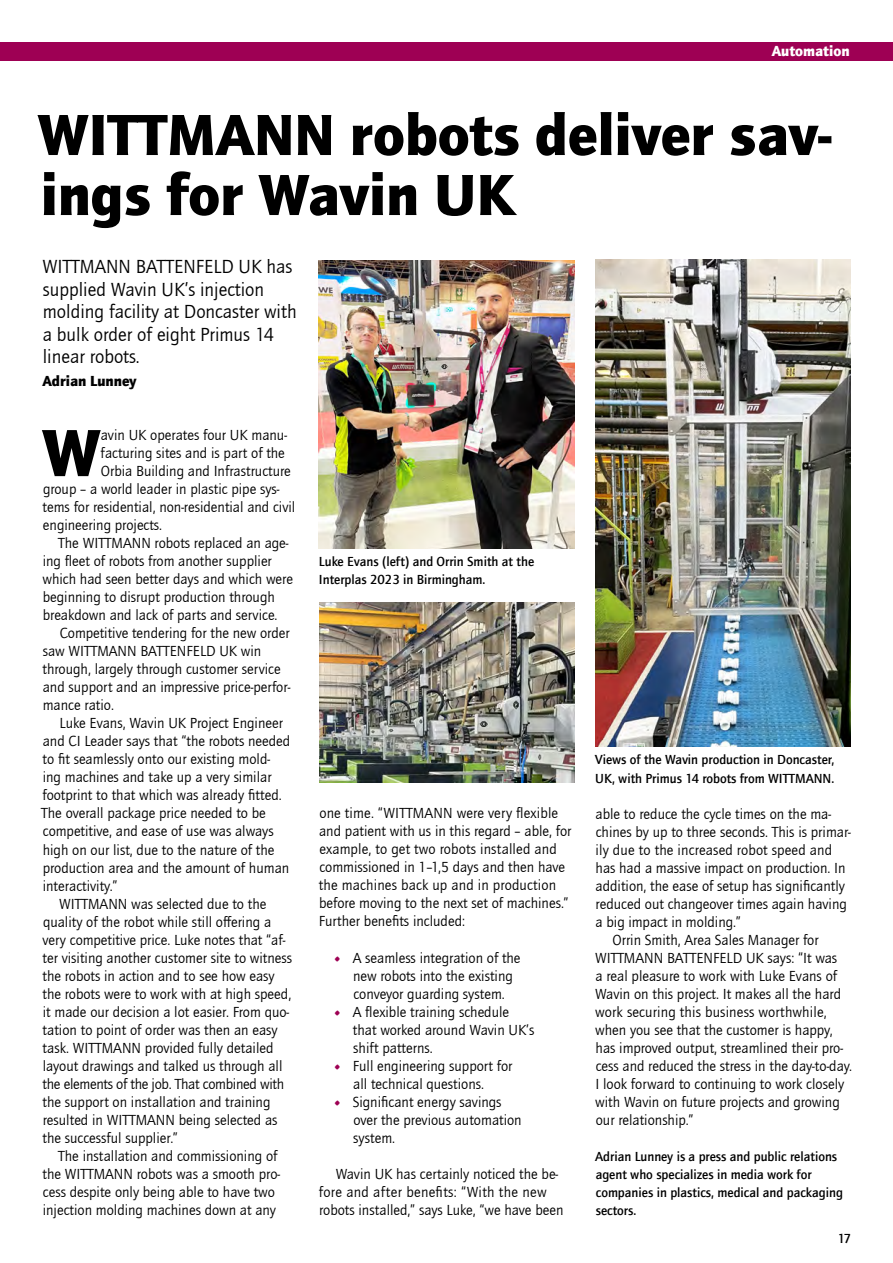
<style>
.page{position:relative;width:893px;height:1263px;background:#fff}
.page>*{position:absolute;margin:0;border:0;box-sizing:border-box;transform-origin:0 0}
.t1{font:900 69px "Quay Sans ITC Com";color:#000}
.t2{font:900 60px/60px "Quay Sans ITC Com";color:#000}
.t3{font:19.5px/22.5px "Quay Sans ITC Com";color:#000}
.t4{font:15px/18px "Quay Sans ITC Com";color:#000}
.t5{font:15px "Quay Sans ITC Com";letter-spacing:-.02em;color:#000}
.t6{font:900 15px "Quay Sans ITC Com";color:#000}
.t7{font:900 15px "Quay Sans ITC Com";color:#fff}
.t8{font:500 13.5px/18px "Quay Sans ITC Com";color:#000}
.s1{font-family:"Warnock Pro";font-size:18px;color:#9e0054}
</style>
<div class="page">
<div style="left:0;top:43px;width:893px;height:18px;background:#9e0054"></div>
<img style="left:319px;top:602px;width:255px;height:180px">
<img style="left:595px;top:260px;width:255px;height:486px">
<img style="left:319px;top:260px;width:255px;height:289px">
<p class="t7" style="left:772px;top:41px;width:79px">Automation</p>
<h2 class="t2" style="left:38px;top:103px;width:795px">WITTMANN robots deliver sav&shy;ings for Wavin UK</h2>
<h3 class="t3" style="left:42px;top:255px;width:256px">WITTMANN BATTENFELD UK has supplied Wavin UK’s injection molding facility at Doncaster with a bulk order of eight Primus 14 linear robots.</h3>
<p class="t6" style="left:42px;top:371px;width:96px">Adrian Lunney</p>
<h1 class="t1" style="left:42px;top:408px;width:60px">W</h1>
<p class="t4" style="left:101px;top:426px;width:188px">avin UK operates four UK manu-</p>
<p class="t4" style="left:101px;top:444px;width:186px">facturing sites and is part of the</p>
<p class="t4" style="left:101px;top:462px;width:192px">Orbia Building and Infrastructure</p>
<p class="t4" style="left:43px;top:480px;width:238px">group – a world leader in plastic pipe sys-</p>
<p class="t4" style="left:43px;top:498px;width:254px">tems for residential, non-residential and civil</p>
<p class="t4" style="left:43px;top:516px;width:121px">engineering projects.</p>
<p class="t4" style="left:58px;top:534px;width:232px">The WITTMANN robots replaced an age-</p>
<p class="t4" style="left:43px;top:552px;width:231px">ing fleet of robots from another supplier</p>
<p class="t4" style="left:42px;top:570px;width:252px">which had seen better days and which were</p>
<p class="t4" style="left:43px;top:588px;width:234px">beginning to disrupt production through</p>
<p class="t4" style="left:43px;top:606px;width:236px">breakdown and lack of parts and service.</p>
<p class="t4" style="left:60px;top:624px;width:231px">Competitive tendering for the new order</p>
<p class="t4" style="left:43px;top:642px;width:220px">saw WITTMANN BATTENFELD UK win</p>
<p class="t4" style="left:43px;top:660px;width:240px">through, largely through customer service</p>
<p class="t4" style="left:43px;top:678px;width:249px">and support and an impressive price-perfor-</p>
<p class="t4" style="left:43px;top:696px;width:73px">mance ratio.</p>
<p class="t4" style="left:60px;top:714px;width:225px">Luke Evans, Wavin UK Project Engineer</p>
<p class="t4" style="left:43px;top:732px;width:249px">and CI Leader says that “the robots needed</p>
<p class="t4" style="left:43px;top:750px;width:229px">to fit seamlessly onto our existing mold-</p>
<p class="t4" style="left:43px;top:768px;width:230px">ing machines and take up a very similar</p>
<p class="t4" style="left:43px;top:786px;width:241px">footprint to that which was already fitted.</p>
<p class="t4" style="left:41px;top:804px;width:226px">The overall package price needed to be</p>
<p class="t4" style="left:43px;top:822px;width:232px">competitive, and ease of use was always</p>
<p class="t4" style="left:43px;top:840px;width:233px">high on our list, due to the nature of the</p>
<p class="t4" style="left:43px;top:858px;width:248px">production area and the amount of human</p>
<p class="t4" style="left:43px;top:876px;width:76px">interactivity.”</p>
<p class="t4" style="left:59px;top:894px;width:209px">WITTMANN was selected due to the</p>
<p class="t4" style="left:43px;top:912px;width:230px">quality of the robot while still offering a</p>
<p class="t4" style="left:43px;top:930px;width:244px">very competitive price. Luke notes that “af-</p>
<p class="t4" style="left:43px;top:948px;width:251px">ter visiting another customer site to witness</p>
<p class="t4" style="left:43px;top:966px;width:234px">the robots in action and to see how easy</p>
<p class="t4" style="left:43px;top:984px;width:250px">the robots were to work with at high speed,</p>
<p class="t4" style="left:43px;top:1003px;width:248px">it made our decision a lot easier. From quo-</p>
<p class="t4" style="left:43px;top:1021px;width:237px">tation to point of order was then an easy</p>
<p class="t4" style="left:43px;top:1039px;width:233px">task. WITTMANN provided fully detailed</p>
<p class="t4" style="left:43px;top:1057px;width:241px">layout drawings and talked us through all</p>
<p class="t5" style="left:43px;top:1075px;width:243px">the elements of the job. That combined with</p>
<p class="t4" style="left:43px;top:1093px;width:229px">the support on installation and training</p>
<p class="t4" style="left:43px;top:1111px;width:236px">resulted in WITTMANN being selected as</p>
<p class="t4" style="left:43px;top:1129px;width:137px">the successful supplier.”</p>
<p class="t4" style="left:58px;top:1147px;width:221px">The installation and commissioning of</p>
<p class="t4" style="left:43px;top:1165px;width:239px">the WITTMANN robots was a smooth pro-</p>
<p class="t4" style="left:43px;top:1183px;width:233px">cess despite only being able to have two</p>
<p class="t4" style="left:43px;top:1201px;width:235px">injection molding machines down at any</p>
<p class="t8" style="left:319px;top:553px;width:217px">Luke Evans (left) and Orrin Smith at the<br>Interplas 2023 in Birmingham.</p>
<p class="t4" style="left:319px;top:804px;width:254px">one time. “WITTMANN were very flexible and patient with us in this regard – able, for example, to get two robots installed and commissioned in 1–1,5 days and then have the machines back up and in production before moving to the next set of machines.” Further benefits included:</p>
<p class="t4" style="left:353px;top:949px;width:169px;text-indent:-19px"><span class="s1">•</span> A seamless integration of the new robots into the existing conveyor guarding system.</p>
<p class="t4" style="left:353px;top:1003px;width:183px;text-indent:-19px"><span class="s1">•</span> A flexible training schedule that worked around Wavin UK’s shift patterns.</p>
<p class="t4" style="left:353px;top:1057px;width:161px;text-indent:-19px"><span class="s1">•</span> Full engineering support for all technical questions.</p>
<p class="t4" style="left:353px;top:1093px;width:170px;text-indent:-19px"><span class="s1">•</span> Significant energy savings over the previous automation system.</p>
<p class="t4" style="left:319px;top:1165px;width:246px;text-indent:17px">Wavin UK has certainly noticed the be&shy;fore and after benefits: “With the new robots installed,” says Luke, “we have been</p>
<p class="t8" style="left:595px;top:751px;width:241px">Views of the Wavin production in Doncaster,<br>UK, with Primus 14 robots from WITTMANN.</p>
<p class="t4" style="left:596px;top:804px;width:237px">able to reduce the cycle times on the ma-</p>
<p class="t4" style="left:596px;top:822px;width:257px">chines by up to three seconds. This is primar-</p>
<p class="t4" style="left:596px;top:840px;width:238px">ily due to the increased robot speed and</p>
<p class="t4" style="left:596px;top:858px;width:251px">has had a massive impact on production. In</p>
<p class="t4" style="left:596px;top:876px;width:251px">addition, the ease of setup has significantly</p>
<p class="t4" style="left:596px;top:894px;width:253px">reduced out changeover times again having</p>
<p class="t4" style="left:596px;top:913px;width:147px">a big impact in molding.”</p>
<p class="t4" style="left:612px;top:931px;width:208px">Orrin Smith, Area Sales Manager for</p>
<p class="t4" style="left:595px;top:949px;width:244px">WITTMANN BATTENFELD UK says: “It was</p>
<p class="t4" style="left:596px;top:967px;width:243px">a real pleasure to work with Luke Evans of</p>
<p class="t4" style="left:595px;top:985px;width:248px">Wavin on this project. It makes all the hard</p>
<p class="t4" style="left:595px;top:1003px;width:233px">work securing this business worthwhile,</p>
<p class="t4" style="left:595px;top:1021px;width:239px">when you see that the customer is happy,</p>
<p class="t4" style="left:596px;top:1039px;width:249px">has improved output, streamlined their pro-</p>
<p class="t4" style="left:596px;top:1057px;width:258px">cess and reduced the stress in the day-to-day.</p>
<p class="t4" style="left:595px;top:1075px;width:250px">I look forward to continuing to work closely</p>
<p class="t4" style="left:595px;top:1093px;width:246px">with Wavin on future projects and growing</p>
<p class="t4" style="left:596px;top:1111px;width:99px">our relationship.”</p>
<p class="t8" style="left:595px;top:1147px;width:249px">Adrian Lunney is a press and public relations agent who specializes in media work for companies in plastics, medical and packaging sectors.</p>
<p class="t8" style="left:838px;top:1229px;width:15px">17</p>
</div>
